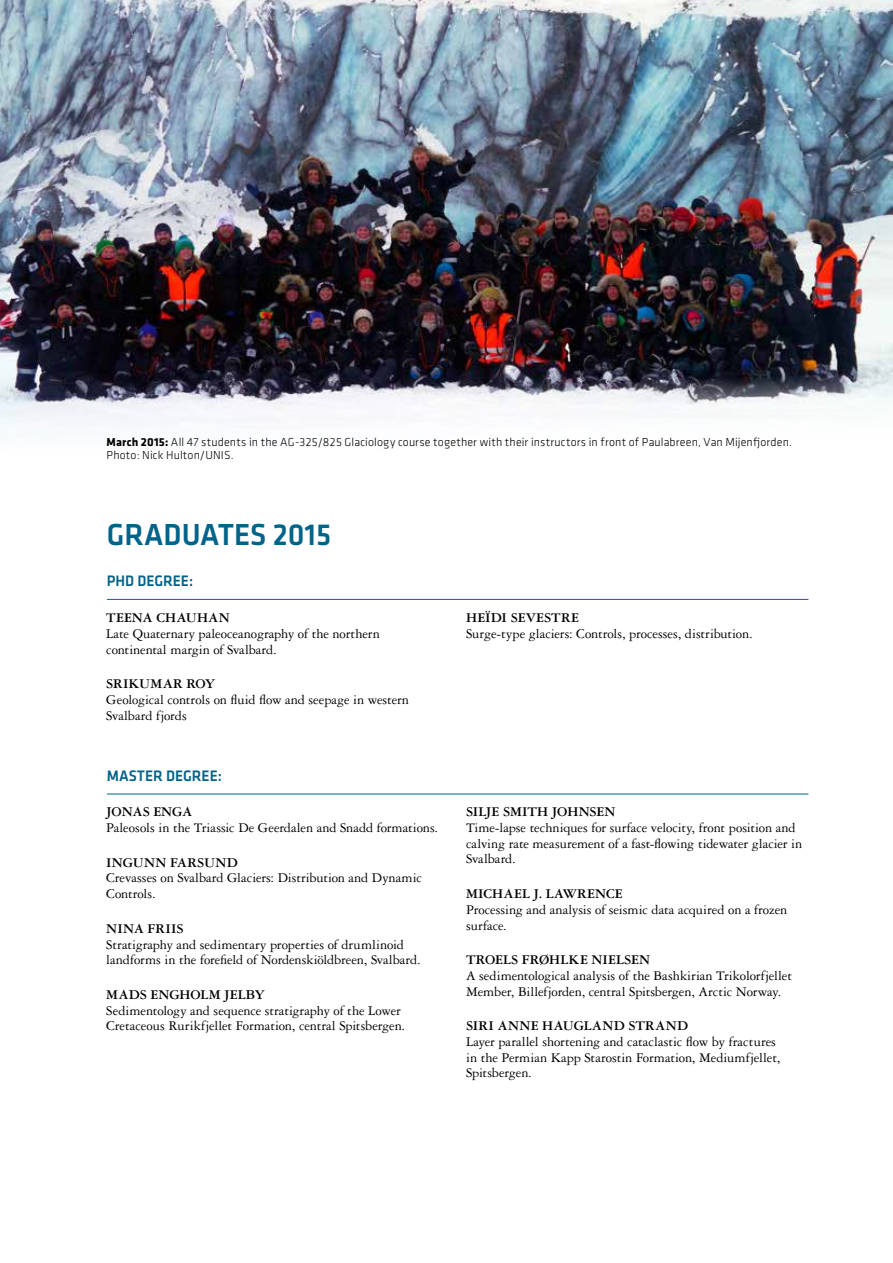
<style>
.page{position:relative;width:893px;height:1263px;background:#fff}
.page>*{position:absolute;margin:0;border:0;box-sizing:border-box;transform-origin:0 0}
.t1{font:500 31.5px "Klavika";color:#006389;scale:.95 1}
.t2{font:500 15.75px "Klavika";color:#006389;scale:.95 1}
.t3{font:14.25px/15.6px "Garamond 3 LT Std";letter-spacing:-.005em;color:#000}
.t4{font:700 14.25px "Garamond 3 LT Std";letter-spacing:.005em;color:#000}
.t5{font:700 14.25px "Garamond 3 LT Std";letter-spacing:-.015em;color:#000}
.t6{font:300 12px/13.2px "Klavika";letter-spacing:.015em;color:#000}
.s1{font-weight:700}
</style>
<div class="page">
<hr style="left:107px;top:599px;width:701px;height:1px;background:#006389">
<hr style="left:107px;top:794px;width:701px;height:1px;background:#006389">
<img style="left:0;top:0;width:893px;height:220px">
<img style="left:0;top:220px;width:893px;height:205px">
<p class="t6" style="left:107px;top:435px;width:687px"><span class="s1">March 2015:</span> All 47 students in the AG-325/825 Glaciology course together with their instructors in front of Paulabreen, Van Mijenfjorden.<br>Photo: Nick Hulton/UNIS.</p>
<h1 class="t1" style="left:107px;top:513px;width:238px">GRADUATES 2015</h1>
<p class="t2" style="left:107px;top:570px;width:92px">PHD DEGREE:</p>
<p class="t4" style="left:106px;top:610px;width:125px">TEENA CHAUHAN</p>
<p class="t3" style="left:106px;top:626px;width:275px">Late Quaternary paleoceanography of the northern continental margin of Svalbard.</p>
<p class="t4" style="left:106px;top:676px;width:111px">SRIKUMAR ROY</p>
<p class="t3" style="left:106px;top:692px;width:304px">Geological controls on fluid flow and seepage in western<br>Svalbard fjords</p>
<p class="t2" style="left:107px;top:765px;width:123px">MASTER DEGREE:</p>
<p class="t5" style="left:106px;top:804px;width:88px">JONAS ENGA</p>
<p class="t3" style="left:106px;top:820px;width:333px">Paleosols in the Triassic De Geerdalen and Snadd formations.</p>
<p class="t4" style="left:106px;top:855px;width:133px">INGUNN FARSUND</p>
<p class="t3" style="left:106px;top:870px;width:317px">Crevasses on Svalbard Glaciers: Distribution and Dynamic<br>Controls.</p>
<p class="t4" style="left:106px;top:921px;width:79px">NINA FRIIS</p>
<p class="t3" style="left:106px;top:936px;width:316px">Stratigraphy and sedimentary properties of drumlinoid landforms in the forefield of Nordenskiöldbreen, Svalbard.</p>
<p class="t4" style="left:106px;top:987px;width:160px">MADS ENGHOLM JELBY</p>
<p class="t3" style="left:106px;top:1002px;width:300px">Sedimentology and sequence stratigraphy of the Lower<br>Cretaceous Rurikfjellet Formation, central Spitsbergen.</p>
<p class="t4" style="left:466px;top:610px;width:114px">HEÏDI SEVESTRE</p>
<p class="t3" style="left:466px;top:626px;width:288px">Surge-type glaciers: Controls, processes, distribution.</p>
<p class="t4" style="left:466px;top:804px;width:151px">SILJE SMITH JOHNSEN</p>
<p class="t3" style="left:466px;top:820px;width:338px">Time-lapse techniques for surface velocity, front position and calving rate measurement of a fast-flowing tidewater glacier in<br>Svalbard.</p>
<p class="t4" style="left:466px;top:886px;width:158px">MICHAEL J. LAWRENCE</p>
<p class="t3" style="left:466px;top:902px;width:323px">Processing and analysis of seismic data acquired on a frozen surface.</p>
<p class="t4" style="left:466px;top:952px;width:186px">TROELS FRØHLKE NIELSEN</p>
<p class="t3" style="left:466px;top:968px;width:327px">A sedimentological analysis of the Bashkirian Trikolorfjellet<br>Member, Billefjorden, central Spitsbergen, Arctic Norway.</p>
<p class="t4" style="left:466px;top:1018px;width:224px">SIRI ANNE HAUGLAND STRAND</p>
<p class="t3" style="left:466px;top:1034px;width:316px">Layer parallel shortening and cataclastic flow by fractures in the Permian Kapp Starostin Formation, Mediumfjellet,<br>Spitsbergen.</p>
</div>
